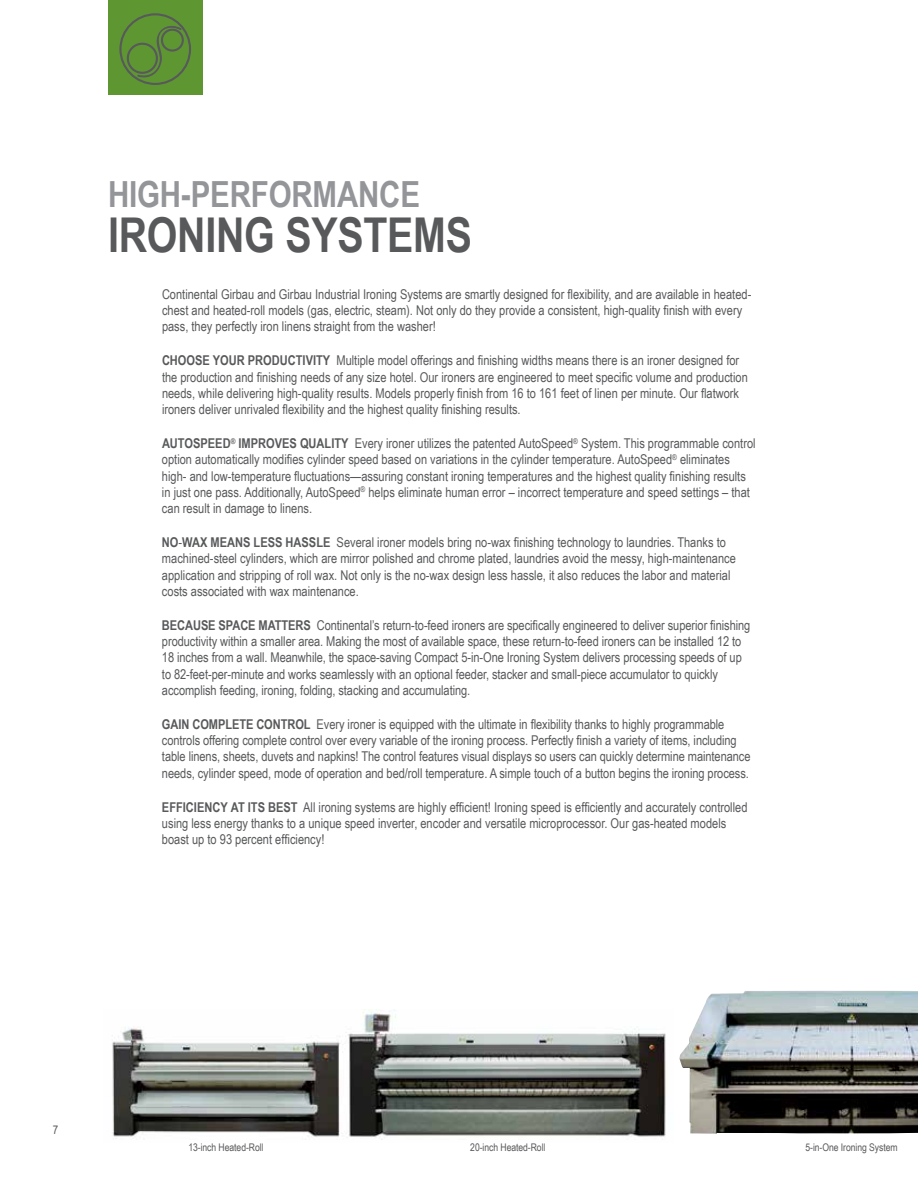
<style>
.page{position:relative;width:918px;height:1188px;background:#fff}
.page>*{position:absolute;margin:0;border:0;box-sizing:border-box;transform-origin:0 0}
.t1{font:700 48px "Arial Narrow";letter-spacing:-.005em;color:#58595b}
.t2{font:700 36px "Arial Narrow";letter-spacing:-.005em;color:#939598}
.t3{font:13.5px/16.2px "Arial Narrow";color:#58595b}
.t4{font:12px "Arial Narrow";color:#58595b}
.t5{font:10.5px "Arial Narrow";letter-spacing:-.005em;color:#58595b}
.s1{font-weight:700}
</style>
<div class="page">
<img style="left:112px;top:1010px;width:554px;height:130px">
<img style="left:679px;top:991px;width:239px;height:143px">
<div style="left:108px;top:0;width:94px;height:94px;background:#5e9732"></div>
<div style="left:161px;top:29px;width:23px;height:23px;border:2px solid #58595b;border-radius:50%"></div>
<div style="left:127px;top:43px;width:31px;height:31px;border:2px solid #58595b;border-radius:50%"></div>
<div style="left:119px;top:13px;width:72px;height:71px;border:2px solid #58595b;border-radius:50%"></div>
<svg style="left:137px;top:23px;width:45px;height:57px"></svg>
<h2 class="t2" style="left:108px;top:167px;width:314px">HIGH-PERFORMANCE</h2>
<h1 class="t1" style="left:108px;top:199px;width:366px">IRONING SYSTEMS</h1>
<p class="t3" style="left:162px;top:285px;width:591px">Continental Girbau and Girbau Industrial Ironing Systems are smartly designed for flexibility, and are available in heated&shy;chest and heated-roll models (gas, electric, steam). Not only do they provide a consistent, high-quality finish with every pass, they perfectly iron linens straight from the washer!</p>
<p class="t3" style="left:162px;top:352px;width:587px"><span class="s1">CHOOSE YOUR PRODUCTIVITY</span> Multiple model offerings and finishing widths means there is an ironer designed for the production and finishing needs of any size hotel. Our ironers are engineered to meet specific volume and production needs, while delivering high-quality results. Models properly finish from 16 to 161 feet of linen per minute. Our flatwork ironers deliver unrivaled flexibility and the highest quality finishing results.</p>
<p class="t3" style="left:162px;top:435px;width:595px"><span class="s1">AUTOSPEED</span><sup>®</sup> <span class="s1">IMPROVES QUALITY</span> Every ironer utilizes the patented AutoSpeed<sup>®</sup> System. This programmable control option automatically modifies cylinder speed based on variations in the cylinder temperature. AutoSpeed<sup>®</sup> eliminates high- and low-temperature fluctuations—assuring constant ironing temperatures and the highest quality finishing results in just one pass. Additionally, AutoSpeed<sup>®</sup> helps eliminate human error – incorrect temperature and speed settings – that can result in damage to linens.</p>
<p class="t3" style="left:162px;top:534px;width:575px"><span class="s1">NO</span>-<span class="s1">WAX MEANS LESS HASSLE</span> Several ironer models bring no-wax finishing technology to laundries. Thanks to machined-steel cylinders, which are mirror polished and chrome plated, laundries avoid the messy, high-maintenance application and stripping of roll wax. Not only is the no-wax design less hassle, it also reduces the labor and material costs associated with wax maintenance.</p>
<p class="t3" style="left:162px;top:617px;width:590px"><span class="s1">BECAUSE SPACE MATTERS</span> Continental’s return-to-feed ironers are specifically engineered to deliver superior finishing productivity within a smaller area. Making the most of available space, these return-to-feed ironers can be installed 12 to 18 inches from a wall. Meanwhile, the space-saving Compact 5-in-One Ironing System delivers processing speeds of up to 82-feet-per-minute and works seamlessly with an optional feeder, stacker and small-piece accumulator to quickly accomplish feeding, ironing, folding, stacking and accumulating.</p>
<p class="t3" style="left:162px;top:716px;width:590px"><span class="s1">GAIN COMPLETE CONTROL</span> Every ironer is equipped with the ultimate in flexibility thanks to highly programmable controls offering complete control over every variable of the ironing process. Perfectly finish a variety of items, including table linens, sheets, duvets and napkins! The control features visual displays so users can quickly determine maintenance needs, cylinder speed, mode of operation and bed/roll temperature. A simple touch of a button begins the ironing process.</p>
<p class="t3" style="left:162px;top:798px;width:587px"><span class="s1">EFFICIENCY AT ITS BEST</span> All ironing systems are highly efficient! Ironing speed is efficiently and accurately controlled using less energy thanks to a unique speed inverter, encoder and versatile microprocessor. Our gas-heated models boast up to 93 percent efficiency!</p>
<p class="t4" style="left:53px;top:1121px;width:7px">7</p>
<p class="t5" style="left:188px;top:1140px;width:77px">13-inch Heated-Roll</p>
<p class="t5" style="left:470px;top:1140px;width:77px">20-inch Heated-Roll</p>
<p class="t5" style="left:805px;top:1140px;width:94px">5-in-One Ironing System</p>
</div>
